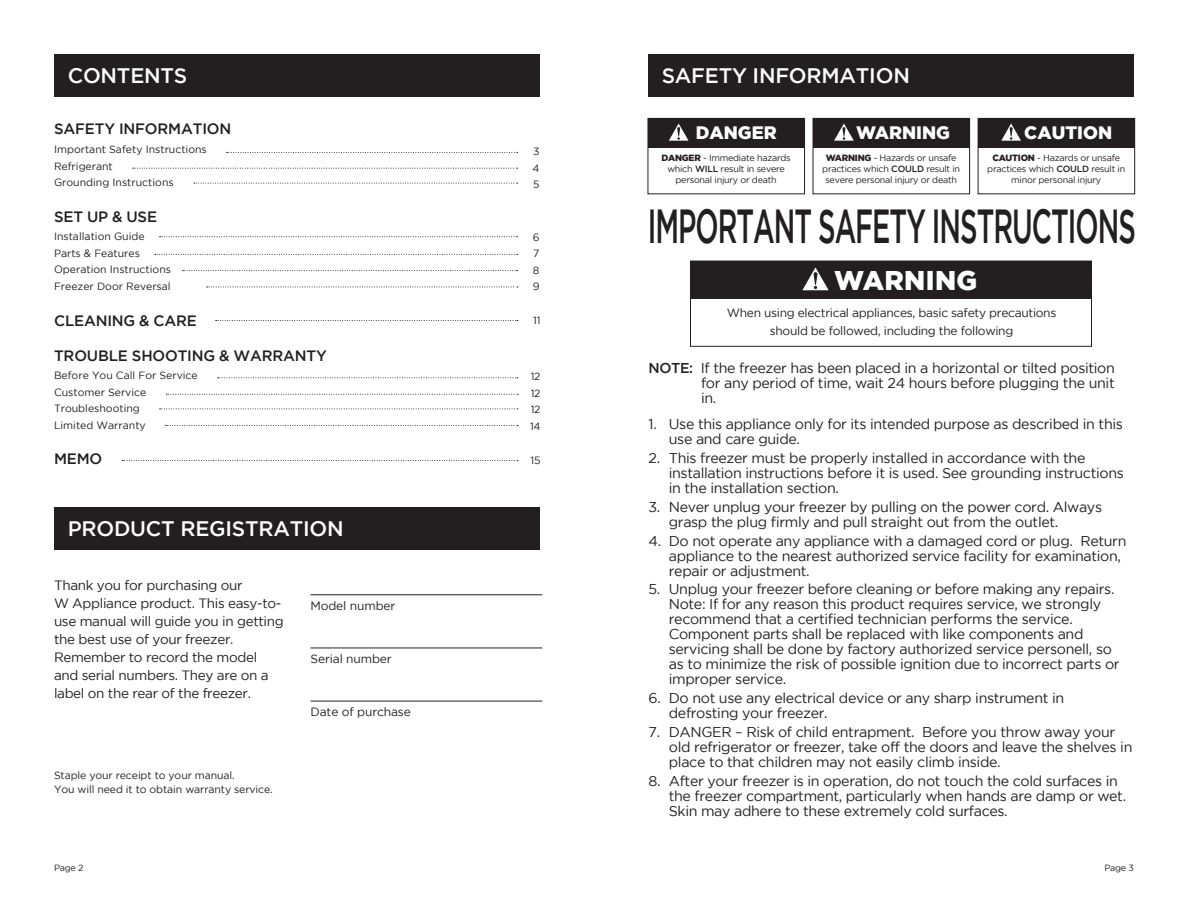
<style>
.page{position:relative;width:1188px;height:918px;background:#fff}
.page>*{position:absolute;margin:0;border:0;box-sizing:border-box;transform-origin:0 0}
.t1{font:500 47.7px "Gotham";letter-spacing:-.035em;color:#231f20;scale:.57 1}
.t2{font:900 27px "Gotham";letter-spacing:.015em;color:#fff}
.t3{font:500 21px "Gotham";letter-spacing:-.01em;color:#fff}
.t4{font:900 18px "Gotham";color:#fff}
.t5{font:500 15px "Gotham";letter-spacing:-.01em;color:#231f20}
.t6{font:14.25px/15px "Gotham";letter-spacing:-.025em;color:#231f20}
.t7{font:13.5px/18px "Gotham";letter-spacing:-.025em;color:#231f20}
.t8{font:12px/18px "Gotham";letter-spacing:-.025em;color:#231f20;text-align:center}
.t9{font:10.5px/16.5px "Gotham";color:#231f20}
.t10{font:9px/10.8px "Gotham";letter-spacing:-.025em;color:#231f20;text-align:center}
.s1{font-weight:900}
.s2{font-weight:500}
</style>
<div class="page">
<div style="left:54px;top:54px;width:486px;height:42px;background:#231f20"></div>
<svg style="left:226px;top:152px;width:292px;height:1px"></svg>
<svg style="left:194px;top:183px;width:324px;height:1px"></svg>
<svg style="left:133px;top:168px;width:385px;height:1px"></svg>
<svg style="left:182px;top:270px;width:336px;height:1px"></svg>
<svg style="left:160px;top:236px;width:358px;height:1px"></svg>
<svg style="left:155px;top:254px;width:363px;height:1px"></svg>
<svg style="left:207px;top:287px;width:311px;height:1px"></svg>
<svg style="left:216px;top:320px;width:302px;height:1px"></svg>
<svg style="left:218px;top:377px;width:300px;height:1px"></svg>
<svg style="left:166px;top:394px;width:352px;height:1px"></svg>
<svg style="left:160px;top:409px;width:358px;height:1px"></svg>
<svg style="left:166px;top:425px;width:352px;height:1px"></svg>
<div style="left:54px;top:507px;width:486px;height:43px;background:#231f20"></div>
<hr style="left:311px;top:594px;width:231px;height:1px;background:#231f20">
<hr style="left:311px;top:648px;width:231px;height:1px;background:#231f20">
<hr style="left:311px;top:701px;width:231px;height:1px;background:#231f20">
<div style="left:648px;top:54px;width:486px;height:42px;background:#231f20"></div>
<div style="left:690px;top:261px;width:402px;height:37px;background:#231f20"></div>
<div style="left:690px;top:261px;width:402px;height:86px;border:1px solid #231f20"></div>
<svg style="left:802px;top:267px;width:27px;height:23px"></svg>
<div style="left:648px;top:118px;width:157px;height:30px;background:#231f20"></div>
<div style="left:648px;top:118px;width:157px;height:76px;border:1px solid #231f20"></div>
<div style="left:813px;top:118px;width:157px;height:30px;background:#231f20"></div>
<div style="left:813px;top:118px;width:157px;height:76px;border:1px solid #231f20"></div>
<svg style="left:834px;top:123px;width:20px;height:18px"></svg>
<svg style="left:669px;top:123px;width:20px;height:18px"></svg>
<div style="left:978px;top:118px;width:157px;height:30px;background:#231f20"></div>
<div style="left:978px;top:118px;width:157px;height:76px;border:1px solid #231f20"></div>
<svg style="left:1001px;top:123px;width:20px;height:18px"></svg>
<svg style="left:122px;top:460px;width:396px;height:1px"></svg>
<h3 class="t3" style="left:68px;top:64px;width:121px">CONTENTS</h3>
<p class="t5" style="left:54px;top:120px;width:179px">SAFETY INFORMATION</p>
<p class="t9" style="left:54px;top:141px;width:154px">Important Safety Instructions<br>Refrigerant<br>Grounding Instructions</p>
<p class="t9" style="left:532px;top:143px;width:9px;text-align:justify">3<br>4<br>5</p>
<p class="t5" style="left:54px;top:208px;width:105px">SET UP &amp; USE</p>
<p class="t9" style="left:54px;top:228px;width:119px">Installation Guide<br>Parts &amp; Features<br>Operation Instructions<br>Freezer Door Reversal</p>
<p class="t9" style="left:533px;top:229px;width:8px;text-align:justify">6<br>7<br>8<br>9</p>
<p class="t5" style="left:54px;top:312px;width:144px">CLEANING &amp; CARE</p>
<p class="t5" style="left:54px;top:347px;width:274px">TROUBLE SHOOTING &amp; WARRANTY</p>
<p class="t9" style="left:54px;top:367px;width:145px">Before You Call For Service<br>Customer Service<br>Troubleshooting<br>Limited Warranty</p>
<p class="t9" style="left:533px;top:312px;width:9px">11</p>
<p class="t9" style="left:530px;top:368px;width:12px;text-align:justify">12<br>12<br>12<br>14</p>
<p class="t5" style="left:54px;top:450px;width:50px">MEMO</p>
<p class="t9" style="left:531px;top:452px;width:11px">15</p>
<h3 class="t3" style="left:68px;top:517px;width:278px">PRODUCT REGISTRATION</h3>
<p class="t7" style="left:54px;top:576px;width:231px">Thank you for purchasing our<br>W Appliance product. This easy-to&shy;use manual will guide you in getting the best use of your freezer.<br>Remember to record the model and serial numbers. They are on a label on the rear of the freezer.</p>
<p class="t9" style="left:54px;top:769px;width:220px;line-height:13.5px">Staple your receipt to your manual.<br>You will need it to obtain warranty service.</p>
<p class="t8" style="left:311px;top:596px;width:86px">Model number</p>
<p class="t8" style="left:311px;top:649px;width:83px">Serial number</p>
<p class="t8" style="left:311px;top:703px;width:102px">Date of purchase</p>
<h3 class="t3" style="left:662px;top:64px;width:250px">SAFETY INFORMATION</h3>
<p class="t4" style="left:696px;top:122px;width:82px">DANGER</p>
<p class="t4" style="left:1024px;top:122px;width:89px">CAUTION</p>
<p class="t10" style="left:987px;top:153px;width:139px"><span class="s1">CAUTION</span> - Hazards or unsafe practices which <span class="s2">COULD</span> result in minor personal injury</p>
<p class="t4" style="left:856px;top:122px;width:95px">WARNING</p>
<p class="t10" style="left:822px;top:153px;width:139px"><span class="s1">WARNING</span> - Hazards or unsafe practices which <span class="s2">COULD</span> result in severe personal injury or death</p>
<p class="t10" style="left:662px;top:153px;width:131px"><span class="s1">DANGER</span> - Immediate hazards which <span class="s2">WILL</span> result in severe personal injury or death</p>
<h1 class="t1" style="left:648px;top:199px;width:858px">IMPORTANT SAFETY INSTRUCTIONS</h1>
<h2 class="t2" style="left:834px;top:265px;width:145px">WARNING</h2>
<p class="t8" style="left:727px;top:304px;width:331px">When using electrical appliances, basic safety precautions should be followed, including the following</p>
<p class="t6" style="left:701px;top:360px;width:415px;text-align:justify;text-indent:-52px"><span class="s2">NOTE:</span> If the freezer has been placed in a horizontal or tilted position for any period of time, wait 24 hours before plugging the unit in.</p>
<p class="t6" style="left:669px;top:417px;width:456px;text-indent:-20px">1. Use this appliance only for its intended purpose as described in this use and care guide.</p>
<p class="t6" style="left:669px;top:450px;width:457px;text-indent:-20px">2. This freezer must be properly installed in accordance with the installation instructions before it is used. See grounding instructions in the installation section.</p>
<p class="t6" style="left:669px;top:499px;width:435px;text-indent:-20px">3. Never unplug your freezer by pulling on the power cord. Always grasp the plug firmly and pull straight out from the outlet.</p>
<p class="t6" style="left:669px;top:533px;width:459px;text-indent:-20px">4. Do not operate any appliance with a damaged cord or plug. Return appliance to the nearest authorized service facility for examination, repair or adjustment.</p>
<p class="t6" style="left:669px;top:582px;width:452px;text-indent:-20px">5. Unplug your freezer before cleaning or before making any repairs.<br>Note: If for any reason this product requires service, we strongly recommend that a certified technician performs the service.<br>Component parts shall be replaced with like components and servicing shall be done by factory authorized service personell, so as to minimize the risk of possible ignition due to incorrect parts or improper service.</p>
<p class="t6" style="left:669px;top:691px;width:397px;text-indent:-20px">6. Do not use any electrical device or any sharp instrument in defrosting your freezer.</p>
<p class="t6" style="left:669px;top:724px;width:465px;text-indent:-20px">7. DANGER – Risk of child entrapment. Before you throw away your old refrigerator or freezer, take off the doors and leave the shelves in place to that children may not easily climb inside.</p>
<p class="t6" style="left:669px;top:773px;width:459px;text-indent:-20px">8. After your freezer is in operation, do not touch the cold surfaces in the freezer compartment, particularly when hands are damp or wet.<br>Skin may adhere to these extremely cold surfaces.</p>
<p class="t10" style="left:54px;top:862px;width:31px">Page 2</p>
<p class="t10" style="left:1104px;top:862px;width:31px">Page 3</p>
</div>
